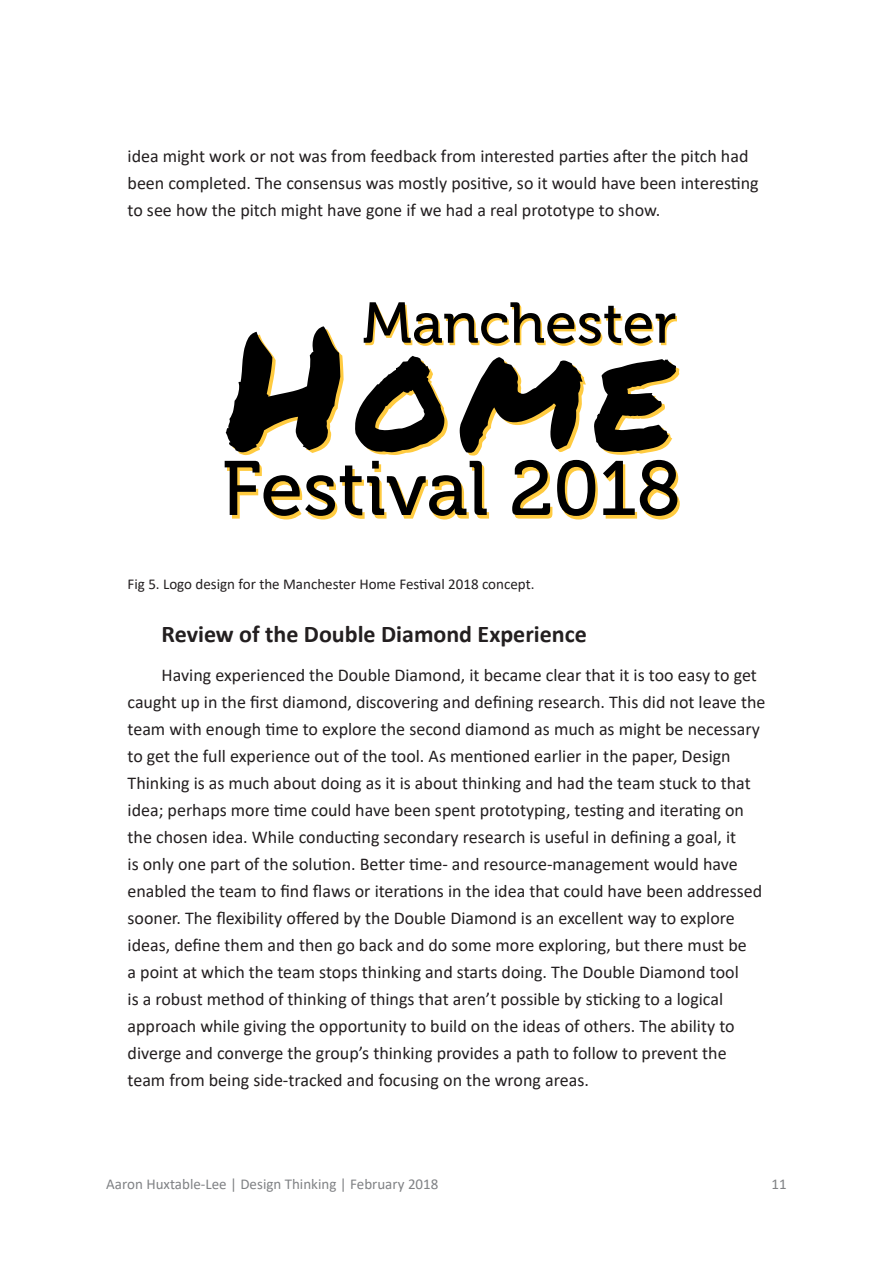
<style>
.page{position:relative;width:893px;height:1263px;background:#fff}
.page>*{position:absolute;margin:0;border:0;box-sizing:border-box;transform-origin:0 0}
.t1{font:700 24px "Calibri";color:#231f20}
.t2{font:18px/27px "Calibri";color:#231f20}
.t3{font:15px "Calibri";color:#231f20}
.t4{font:15px "Calibri";color:#808285}
</style>
<div class="page">
<svg style="left:225px;top:302px;width:455px;height:217px"></svg>
<p class="t2" style="left:128px;top:142px;width:633px">idea might work or not was from feedback from interested parties after the pitch had been completed. The consensus was mostly positive, so it would have been interesting to see how the pitch might have gone if we had a real prototype to show.</p>
<p class="t3" style="left:128px;top:574px;width:408px">Fig 5. Logo design for the Manchester Home Festival 2018 concept.</p>
<p class="t1" style="left:162px;top:617px;width:427px">Review of the Double Diamond Experience</p>
<p class="t2" style="left:128px;top:661px;width:639px;text-indent:34px">Having experienced the Double Diamond, it became clear that it is too easy to get caught up in the first diamond, discovering and defining research. This did not leave the team with enough time to explore the second diamond as much as might be necessary to get the full experience out of the tool. As mentioned earlier in the paper, Design Thinking is as much about doing as it is about thinking and had the team stuck to that idea; perhaps more time could have been spent prototyping, testing and iterating on the chosen idea. While conducting secondary research is useful in defining a goal, it<br>is only one part of the solution. Better time- and resource-management would have enabled the team to find flaws or iterations in the idea that could have been addressed sooner. The flexibility offered by the Double Diamond is an excellent way to explore ideas, define them and then go back and do some more exploring, but there must be<br>a point at which the team stops thinking and starts doing. The Double Diamond tool<br>is a robust method of thinking of things that aren’t possible by sticking to a logical approach while giving the opportunity to build on the ideas of others. The ability to diverge and converge the group’s thinking provides a path to follow to prevent the team from being side-tracked and focusing on the wrong areas.</p>
<p class="t4" style="left:106px;top:1173px;width:334px">Aaron Huxtable-Lee | Design Thinking | February 2018</p>
<p class="t4" style="left:771px;top:1173px;width:17px">11</p>
</div>
